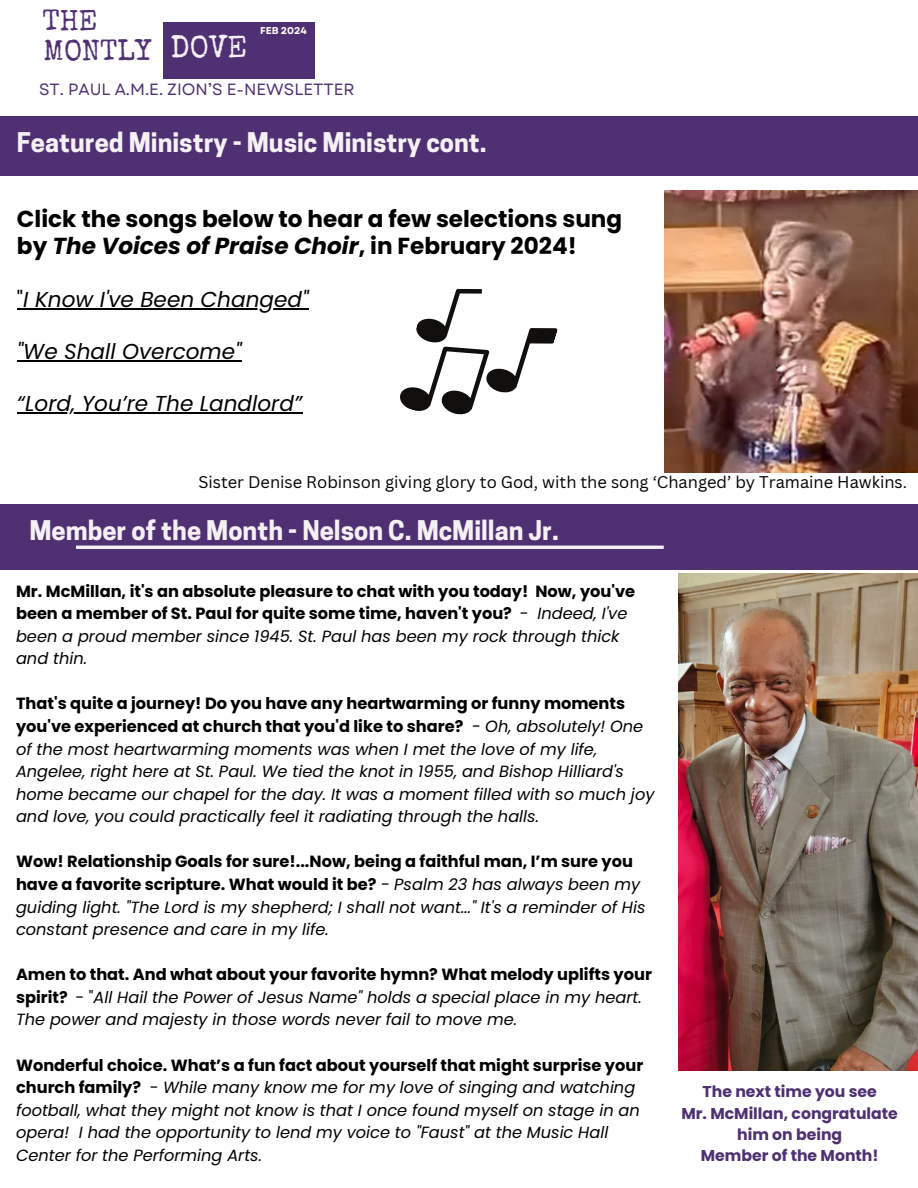
<style>
.page{position:relative;width:918px;height:1188px;background:#fff}
.page>*{position:absolute;margin:0;border:0;box-sizing:border-box;transform-origin:0 0}
.t1{font:30.9px "Special Elite";color:#f5f0f3}
.t2{font:29.25px "Special Elite";color:#4f3072}
.t3{font:700 25.5px "Cooper Hewitt";color:#f5f0f3}
.t4{font:700 23.1px/27px "Poppins";color:#000}
.t5{font:italic 21.6px "Poppins";color:#000}
.t6{font:16.5px "Canva Sans";color:#000}
.t7{font:italic 16.2px/22.5px "Poppins";color:#000}
.t8{font:700 16.2px/22.5px "Poppins";color:#000}
.t9{font:16.2px "Garet";color:#4f3072}
.t10{font:700 15.75px/21.3px "Poppins";color:#4f3072;text-align:center}
.t11{font:700 9.9px "Garet";color:#fff}
.s1{font-style:italic}
.s2{font-style:normal}
.s3{font-weight:400}
.s4{font-weight:400;font-style:italic}
.s5{font-weight:700;font-style:normal}
</style>
<div class="page">
<div style="left:0;top:116px;width:918px;height:60px;background:#4f3072"></div>
<img style="left:665px;top:190px;width:253px;height:283px">
<div style="left:163px;top:22px;width:152px;height:57px;background:#4f3072"></div>
<div style="left:0;top:504px;width:918px;height:65px;background:#4f3072"></div>
<hr style="left:76px;top:546px;width:588px;height:3px;background:#f5f0f3">
<img style="left:678px;top:574px;width:240px;height:497px">
<svg style="left:400px;top:288px;width:158px;height:127px"></svg>
<svg style="left:17px;top:308px;width:6px;height:2px"></svg>
<hr style="left:23px;top:308px;width:285px;height:2px;background:#000">
<hr style="left:23px;top:360px;width:219px;height:1px;background:#000">
<hr style="left:17px;top:412px;width:285px;height:1px;background:#000">
<h2 class="t2" style="left:42px;top:10px;width:57px">THE</h2>
<p class="t11" style="left:260px;top:23px;width:48px">FEB 2024</p>
<h1 class="t1" style="left:170px;top:36px;width:78px">DOVE</h1>
<p class="t9" style="left:39px;top:77px;width:317px">ST. PAUL A.M.E. ZION’S E-NEWSLETTER</p>
<h2 class="t2" style="left:44px;top:39px;width:109px">MONTLY</h2>
<h3 class="t3" style="left:17px;top:133px;width:471px">Featured Ministry - Music Ministry cont.</h3>
<h3 class="t4" style="left:17px;top:206px;width:607px">Click the songs below to hear a few selections sung by <span class="s1">The Voices of Praise Choir</span>, in February 2024!</h3>
<h3 class="t5" style="left:17px;top:285px;width:293px"><span class="s2">"</span>I Know I've Been Changed"</h3>
<h3 class="t5" style="left:17px;top:336px;width:226px">"We Shall Overcome"</h3>
<h3 class="t5" style="left:17px;top:388px;width:287px">“Lord, You’re The Landlord”</h3>
<p class="t6" style="left:198px;top:471px;width:710px">Sister Denise Robinson giving glory to God, with the song ‘Changed’ by Tramaine Hawkins.</p>
<h3 class="t3" style="left:29px;top:521px;width:531px">Member of the Month - Nelson C. McMillan Jr.</h3>
<p class="t8" style="left:16px;top:580px;width:621px">Mr. McMillan, it's an absolute pleasure to chat with you today! Now, you've been a member of St. Paul for quite some time, haven't you? <span class="s3">-</span> <span class="s4">Indeed, I've been a proud member since 1945. St. Paul has been my rock through thick and thin.</span></p>
<p class="t7" style="left:16px;top:693px;width:640px"><span class="s5">That's quite a journey! Do you have any heartwarming or funny moments you've experienced at church that you'd like to share?</span> <span class="s2">-</span> Oh, absolutely! One of the most heartwarming moments was when I met the love of my life, Angelee, right here at St. Paul. We tied the knot in 1955, and Bishop Hilliard's home became our chapel for the day. It was a moment filled with so much joy and love, you could practically feel it radiating through the halls.</p>
<p class="t7" style="left:16px;top:851px;width:631px"><span class="s5">Wow! Relationship Goals for sure!...Now, being a faithful man, I’m sure you have a favorite scripture. What would it be?</span> <span class="s2">-</span> Psalm 23 has always been my guiding light. "The Lord is my shepherd; I shall not want..." It's a reminder of His constant presence and care in my life.</p>
<p class="t7" style="left:16px;top:963px;width:637px"><span class="s5">Amen to that. And what about your favorite hymn? What melody uplifts your spirit?</span> <span class="s2">- "</span>All Hail the Power of Jesus Name" holds a special place in my heart.<br>The power and majesty in those words never fail to move me.</p>
<p class="t7" style="left:16px;top:1054px;width:629px"><span class="s5">Wonderful choice. What’s a fun fact about yourself that might surprise your church family?</span> <span class="s2">-</span> While many know me for my love of singing and watching football, what they might not know is that I once found myself on stage in an opera! I had the opportunity to lend my voice to "Faust" at the Music Hall Center for the Performing Arts.</p>
<p class="t10" style="left:682px;top:1081px;width:218px">The next time you see<br>Mr. McMillan, congratulate him on being<br>Member of the Month!</p>
</div>
